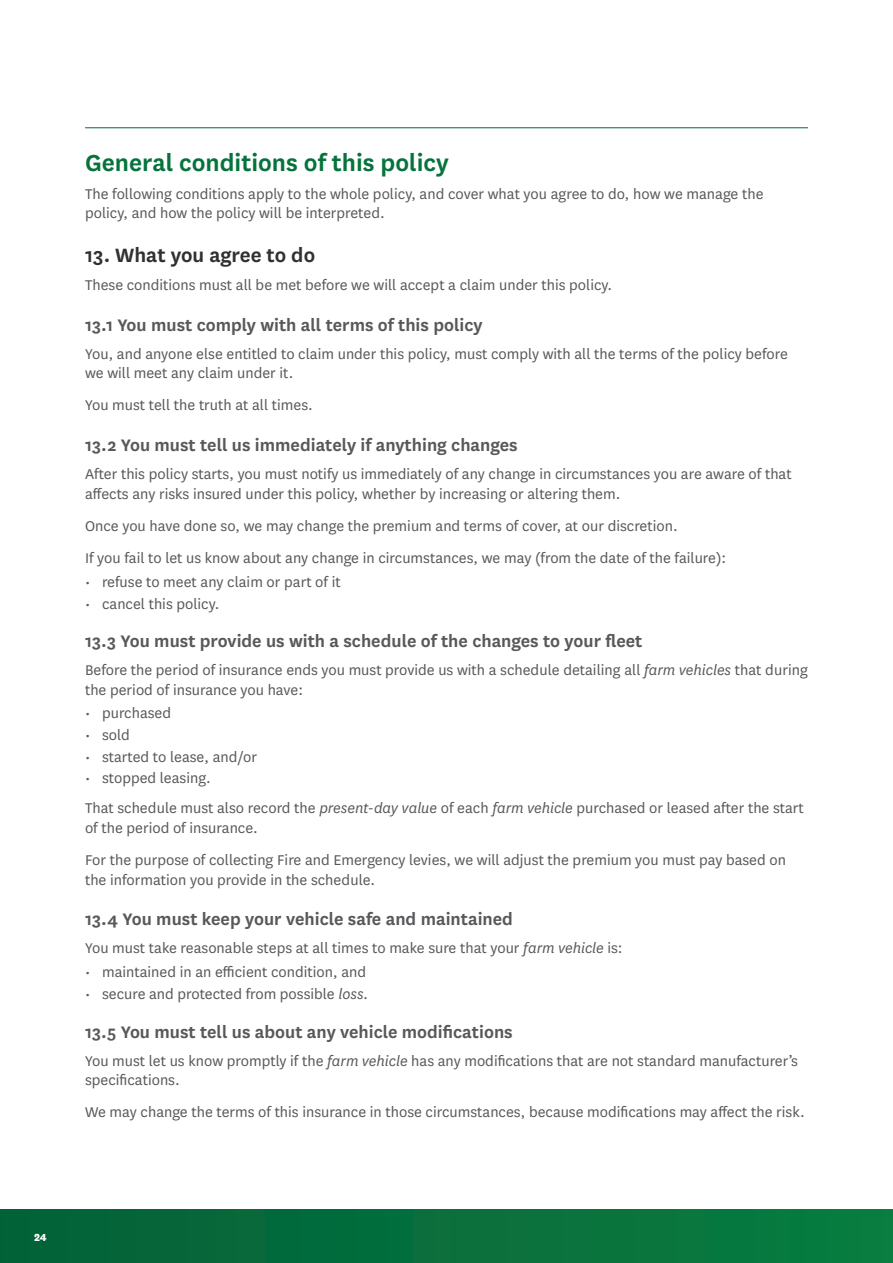
<style>
.page{position:relative;width:893px;height:1263px;background:#fff}
.page>*{position:absolute;margin:0;border:0;box-sizing:border-box;transform-origin:0 0}
.Main_Page_Header_-_G{font:600 27px "National";color:#06733c}
.Sections_Header_-_Lv{font:600 22.5px "National";color:#312f30}
.Sections_Header_-_Lv-2{font:600 19.5px "National";color:#57585a}
.Main_Body_Text_Grey{font:16.5px/19.5px "National";color:#57585a}
.t1{font:800 12px "National";color:#fff}
.s1{font-style:italic}
</style>
<div class="page">
<div style="left:0;top:1209px;width:893px;height:54px;background:linear-gradient(to right,#046138,#097d40)"></div>
<hr style="left:85px;top:128px;width:723px;height:1px;background:#006b32">
<p class="Main_Page_Header_-_G" style="left:85px;top:144px;width:365px">General conditions of this policy</p>
<p class="Main_Body_Text_Grey" style="left:85px;top:183px;width:680px">The following conditions apply to the whole policy, and cover what you agree to do, how we manage the policy, and how the policy will be interpreted.</p>
<p class="Sections_Header_-_Lv" style="left:85px;top:239px;width:232px">13. What you agree to do</p>
<p class="Main_Body_Text_Grey" style="left:85px;top:274px;width:529px">These conditions must all be met before we will accept a claim under this policy.</p>
<p class="Sections_Header_-_Lv-2" style="left:85px;top:311px;width:399px">13.1 You must comply with all terms of this policy</p>
<p class="Main_Body_Text_Grey" style="left:85px;top:343px;width:704px">You, and anyone else entitled to claim under this policy, must comply with all the terms of the policy before we will meet any claim under it.</p>
<p class="Main_Body_Text_Grey" style="left:85px;top:395px;width:229px">You must tell the truth at all times.</p>
<p class="Sections_Header_-_Lv-2" style="left:85px;top:432px;width:434px">13.2 You must tell us immediately if anything changes</p>
<p class="Main_Body_Text_Grey" style="left:85px;top:464px;width:708px">After this policy starts, you must notify us immediately of any change in circumstances you are aware of that affects any risks insured under this policy, whether by increasing or altering them.</p>
<p class="Main_Body_Text_Grey" style="left:85px;top:515px;width:594px">Once you have done so, we may change the premium and terms of cover, at our discretion.</p>
<p class="Main_Body_Text_Grey" style="left:85px;top:548px;width:643px">If you fail to let us know about any change in circumstances, we may (from the date of the failure):</p>
<p class="Main_Body_Text_Grey" style="left:85px;top:571px;width:257px">• refuse to meet any claim or part of it</p>
<p class="Main_Body_Text_Grey" style="left:85px;top:593px;width:136px">• cancel this policy.</p>
<p class="Sections_Header_-_Lv-2" style="left:85px;top:628px;width:559px">13.3 You must provide us with a schedule of the changes to your fleet</p>
<p class="Main_Body_Text_Grey" style="left:85px;top:660px;width:724px">Before the period of insurance ends you must provide us with a schedule detailing all <span class="s1">farm vehicles</span> that during the period of insurance you have:</p>
<p class="Main_Body_Text_Grey" style="left:85px;top:703px;width:88px">• purchased</p>
<p class="Main_Body_Text_Grey" style="left:85px;top:724px;width:46px">• sold</p>
<p class="Main_Body_Text_Grey" style="left:85px;top:746px;width:173px">• started to lease, and/or</p>
<p class="Main_Body_Text_Grey" style="left:85px;top:768px;width:127px">• stopped leasing.</p>
<p class="Main_Body_Text_Grey" style="left:85px;top:798px;width:720px">That schedule must also record the <span class="s1">present-day value</span> of each <span class="s1">farm vehicle</span> purchased or leased after the start of the period of insurance.</p>
<p class="Main_Body_Text_Grey" style="left:85px;top:850px;width:702px">For the purpose of collecting Fire and Emergency levies, we will adjust the premium you must pay based on the information you provide in the schedule.</p>
<p class="Sections_Header_-_Lv-2" style="left:85px;top:906px;width:429px">13.4 You must keep your vehicle safe and maintained</p>
<p class="Main_Body_Text_Grey" style="left:85px;top:938px;width:539px">You must take reasonable steps at all times to make sure that your <span class="s1">farm vehicle</span> is:</p>
<p class="Main_Body_Text_Grey" style="left:85px;top:962px;width:283px">• maintained in an efficient condition, and</p>
<p class="Main_Body_Text_Grey" style="left:85px;top:983px;width:285px">• secure and protected from possible <span class="s1">loss.</span></p>
<p class="Sections_Header_-_Lv-2" style="left:85px;top:1018px;width:429px">13.5 You must tell us about any vehicle modifications</p>
<p class="Main_Body_Text_Grey" style="left:85px;top:1050px;width:714px">You must let us know promptly if the <span class="s1">farm vehicle</span> has any modifications that are not standard manufacturer’s specifications.</p>
<p class="Main_Body_Text_Grey" style="left:85px;top:1102px;width:721px">We may change the terms of this insurance in those circumstances, because modifications may affect the risk.</p>
<p class="t1" style="left:34px;top:1229px;width:14px">24</p>
</div>
